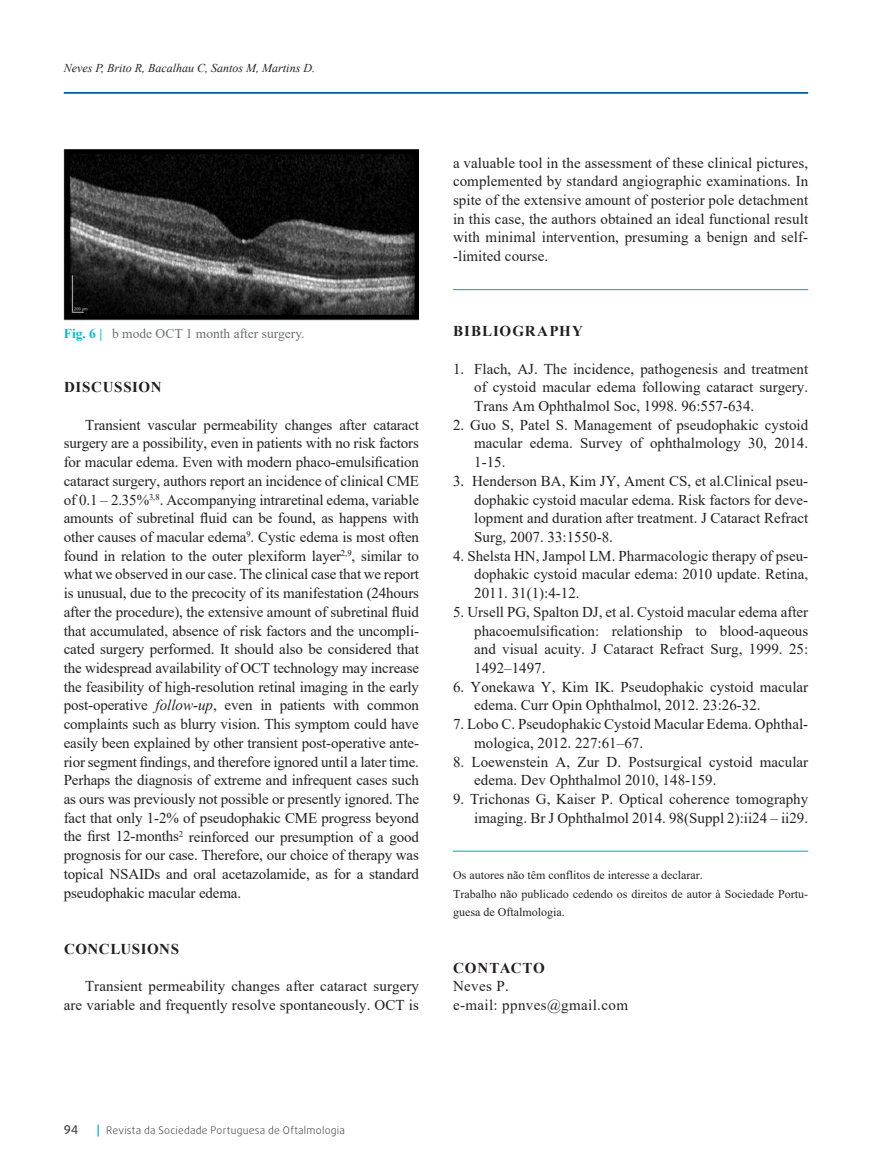
<style>
.page{position:relative;width:872px;height:1170px;background:#fff}
.page>*{position:absolute;margin:0;border:0;box-sizing:border-box;transform-origin:0 0}
.t1{font:15px/18.8px "Times New Roman";color:#231f20;text-align:justify}
.t2{font:700 15px "Times New Roman";letter-spacing:.055em;color:#231f20}
.t3{font:15px/18.8px "Times New Roman";letter-spacing:.025em;color:#231f20}
.t4{font:13.5px "Times New Roman";color:#6d6f71}
.t5{font:12px/18.8px "Times New Roman";color:#231f20}
.t6{font:italic 12px "Times New Roman";color:#231f20}
.t7{font:500 12px "Daxline Pro";color:#414142}
.t8{font:300 10.5px "Daxline Pro";letter-spacing:.025em;color:#414142}
.s1{font-weight:700;color:#00bbd7}
.s2{font-style:italic}
.s3{font-weight:500;font-size:12px;color:#00bbd7}
</style>
<div class="page">
<hr style="left:64px;top:92px;width:744px;height:2px;background:#005ba8">
<hr style="left:453px;top:289px;width:355px;height:1px;background:#00bbd7">
<hr style="left:453px;top:850px;width:355px;height:1px;background:#00bbd7">
<img style="left:64px;top:150px;width:355px;height:170px">
<p class="t6" style="left:64px;top:59px;width:253px">Neves P, Brito R, Bacalhau C, Santos M, Martins D.</p>
<p class="t4" style="left:64px;top:324px;width:242px"><span class="s1">FIG. 6 |</span> b mode OCT 1 month after surgery.</p>
<p class="t2" style="left:64px;top:376px;width:22px">DISCUSSIO</p>
<p class="t2" style="left:151px;top:376px;width:12px">N</p>
<p class="t1" style="left:64px;top:415px;width:357px;text-indent:21px">Transient vascular permeability changes after cataract surgery are a possibility, even in patients with no risk factors for macular edema. Even with modern phaco-emulsification cataract surgery, authors report an incidence of clinical CME of 0.1 – 2.35%<sup>3,8</sup>. Accompanying intraretinal edema, variable amounts of subretinal fluid can be found, as happens with other causes of macular edema<sup>9</sup>. Cystic edema is most often found in relation to the outer plexiform layer<sup>2,9</sup>, similar to what we observed in our case. The clinical case that we report is unusual, due to the precocity of its manifestation (24hours after the procedure), the extensive amount of subretinal fluid that accumulated, absence of risk factors and the uncompli&shy;cated surgery performed. It should also be considered that the widespread availability of OCT technology may increase the feasibility of high-resolution retinal imaging in the early post-operative <span class="s2">follow-up</span>, even in patients with common complaints such as blurry vision. This symptom could have easily been explained by other transient post-operative ante&shy;rior segment findings, and therefore ignored until a later time.<br>Perhaps the diagnosis of extreme and infrequent cases such as ours was previously not possible or presently ignored. The fact that only 1-2% of pseudophakic CME progress beyond the first 12-months<sup>2</sup> reinforced our presumption of a good prognosis for our case. Therefore, our choice of therapy was topical NSAIDs and oral acetazolamide, as for a standard pseudophakic macular edema.</p>
<p class="t2" style="left:64px;top:937px;width:67px">CONC LUSIO</p>
<p class="t2" style="left:159px;top:937px;width:19px">NS</p>
<p class="t1" style="left:64px;top:976px;width:357px;text-align:right">Transient permeability changes after cataract surgery are variable and frequently resolve spontaneously. OCT is</p>
<p class="t1" style="left:453px;top:153px;width:357px">a valuable tool in the assessment of these clinical pictures, complemented by standard angiographic examinations. In spite of the extensive amount of posterior pole detachment in this case, the authors obtained an ideal functional result with minimal intervention, presuming a benign and self--limited course.</p>
<p class="t2" style="left:453px;top:320px;width:84px">BIBLIO GRAP</p>
<p class="t2" style="left:559px;top:320px;width:25px">HY</p>
<p class="t1" style="left:474px;top:358px;width:335px;text-indent:-21px">1. Flach, AJ. The incidence, pathogenesis and treatment of cystoid macular edema following cataract surgery.<br>Trans Am Ophthalmol Soc, 1998. 96:557-634.</p>
<p class="t1" style="left:474px;top:415px;width:335px;text-indent:-21px">2. Guo S, Patel S. Management of pseudophakic cystoid macular edema. Survey of ophthalmology 30, 2014.<br>1-15.</p>
<p class="t1" style="left:474px;top:471px;width:335px;text-indent:-21px">3. Henderson BA, Kim JY, Ament CS, et al.Clinical pseu&shy;dophakic cystoid macular edema. Risk factors for deve&shy;lopment and duration after treatment. J Cataract Refract Surg, 2007. 33:1550-8.</p>
<p class="t1" style="left:474px;top:545px;width:335px;text-indent:-21px">4. Shelsta HN, Jampol LM. Pharmacologic therapy of pseu&shy;dophakic cystoid macular edema: 2010 update. Retina, 2011. 31(1):4-12.</p>
<p class="t1" style="left:474px;top:602px;width:335px;text-indent:-21px">5. Ursell PG, Spalton DJ, et al. Cystoid macular edema after phacoemulsification: relationship to blood-aqueous and visual acuity. J Cataract Refract Surg, 1999. 25:<br>1492–1497.</p>
<p class="t1" style="left:474px;top:676px;width:335px;text-indent:-21px">6. Yonekawa Y, Kim IK. Pseudophakic cystoid macular edema. Curr Opin Ophthalmol, 2012. 23:26-32.</p>
<p class="t1" style="left:474px;top:714px;width:335px;text-indent:-21px">7. Lobo C. Pseudophakic Cystoid Macular Edema. Ophthal&shy;mologica, 2012. 227:61–67.</p>
<p class="t1" style="left:474px;top:751px;width:335px;text-indent:-21px">8. Loewenstein A, Zur D. Postsurgical cystoid macular edema. Dev Ophthalmol 2010, 148-159.</p>
<p class="t1" style="left:453px;top:789px;width:357px;text-align:right">9. Trichonas G, Kaiser P. Optical coherence tomography imaging. Br J Ophthalmol 2014. 98(Suppl 2):ii24 – ii29.</p>
<p class="t5" style="left:453px;top:865px;width:357px">Os autores não têm conflitos de interesse a declarar.<br>Trabalho não publicado cedendo os direitos de autor à Sociedade Portu&shy;guesa de Oftalmologia.</p>
<p class="t2" style="left:453px;top:956px;width:93px">CONTACTO</p>
<p class="t3" style="left:453px;top:976px;width:176px">Neves P.<br>e-mail: ppnves@gmail.com</p>
<p class="t7" style="left:64px;top:1121px;width:16px">94</p>
<p class="t8" style="left:97px;top:1122px;width:249px"><span class="s3">|</span> Revista da Sociedade Portuguesa de Oftalmologia</p>
</div>
